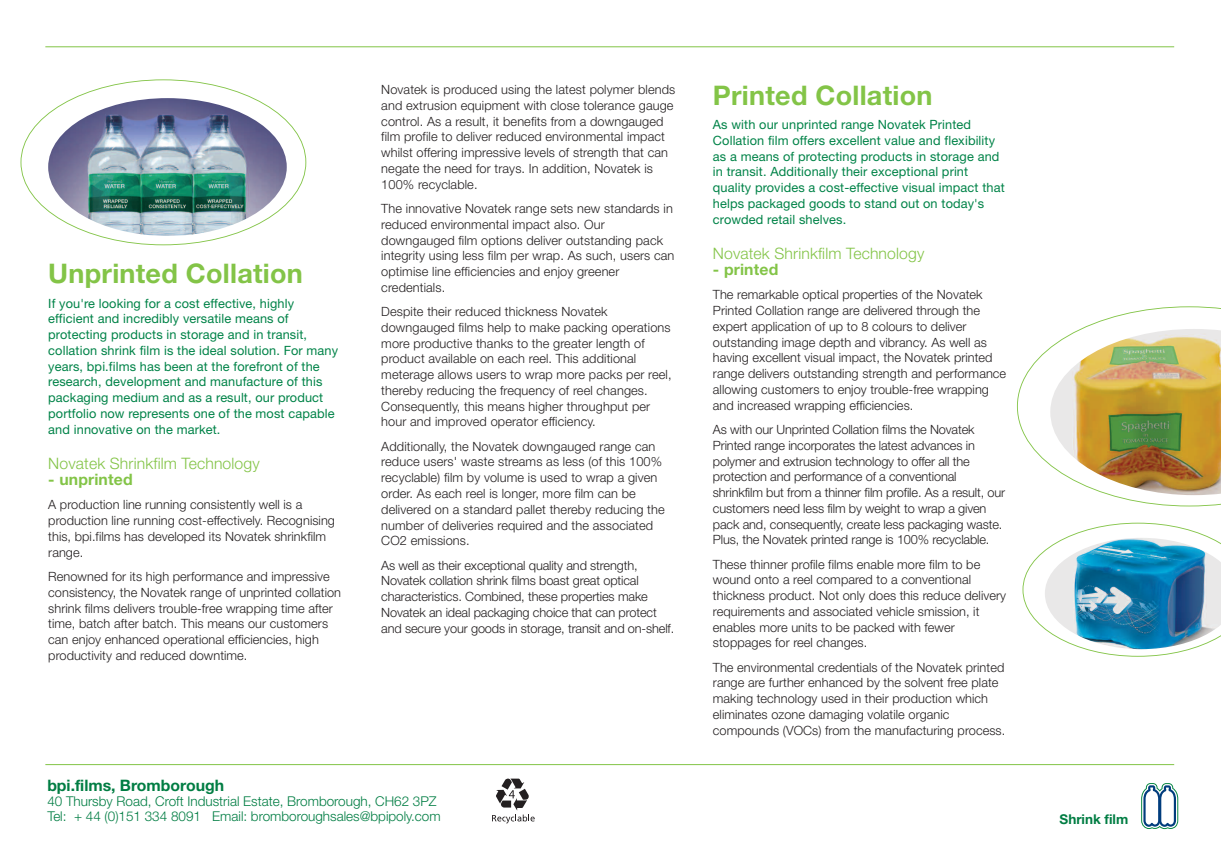
<style>
.page{position:relative;width:1221px;height:851px;background:#fff}
.page>*{position:absolute;margin:0;border:0;box-sizing:border-box;transform-origin:0 0}
.t1{font:700 27px "Helvetica Neue LT";letter-spacing:.01em;color:#83c447}
.t2{font:300 15.75px "Helvetica Neue LT";letter-spacing:.01em;color:#83c447}
.t3{font:700 15.75px "Helvetica Neue LT";color:#007d43}
.t4{font:700 15.75px "Helvetica Neue LT";letter-spacing:.01em;color:#83c447}
.t5{font:300 13.5px/15px "Helvetica Neue LT";color:#007d43}
.t6{font:700 13.5px "Helvetica Neue LT";color:#007d43}
.t7{font:300 12.75px/15.8px "Helvetica Neue LT";letter-spacing:.005em;color:#231f20}
.t8{font:12.75px/15.8px "Helvetica Neue LT";letter-spacing:.01em;color:#008348}
</style>
<div class="page">
<svg style="left:1141px;top:783px;width:37px;height:46px"></svg>
<hr style="left:45px;top:764px;width:1129px;height:1px;background:#83c447">
<hr style="left:45px;top:46px;width:1129px;height:1px;background:#83c447">
<svg style="left:1022px;top:522px;width:187px;height:134px"></svg>
<img style="left:1044px;top:537px;width:176px;height:112px">
<svg style="left:21px;top:79px;width:285px;height:166px"></svg>
<img style="left:48px;top:98px;width:239px;height:138px;border-radius:50%">
<svg style="left:1017px;top:306px;width:203px;height:200px"></svg>
<img style="left:1050px;top:329px;width:170px;height:166px">
<svg style="left:492px;top:778px;width:42px;height:45px"></svg>
<h1 class="t1" style="left:48px;top:264px;width:256px">Unprinted Collation</h1>
<p class="t8" style="left:48px;top:296px;width:291px">If you're looking for a cost effective, highly efficient and incredibly versatile means of protecting products in storage and in transit, collation shrink film is the ideal solution. For many years, bpi.films has been at the forefront of the research, development and manufacture of this packaging medium and as a result, our product portfolio now represents one of the most capable and innovative on the market.</p>
<p class="t2" style="left:48px;top:458px;width:213px">Novatek Shrinkfilm Technology</p>
<p class="t4" style="left:48px;top:474px;width:86px">- unprinted</p>
<p class="t7" style="left:48px;top:498px;width:288px">A production line running consistently well is a production line running cost-effectively. Recognising this, bpi.films has developed its Novatek shrinkfilm range.</p>
<p class="t7" style="left:48px;top:569px;width:294px">Renowned for its high performance and impressive consistency, the Novatek range of unprinted collation shrink films delivers trouble-free wrapping time after time, batch after batch. This means our customers can enjoy enhanced operational efficiencies, high productivity and reduced downtime.</p>
<p class="t7" style="left:381px;top:83px;width:295px">Novatek is produced using the latest polymer blends and extrusion equipment with close tolerance gauge control. As a result, it benefits from a downgauged film profile to deliver reduced environmental impact whilst offering impressive levels of strength that can negate the need for trays. In addition, Novatek is 100% recyclable.</p>
<p class="t7" style="left:381px;top:202px;width:295px">The innovative Novatek range sets new standards in reduced environmental impact also. Our downgauged film options deliver outstanding pack integrity using less film per wrap. As such, users can optimise line efficiencies and enjoy greener credentials.</p>
<p class="t7" style="left:381px;top:305px;width:292px">Despite their reduced thickness Novatek downgauged films help to make packing operations more productive thanks to the greater length of product available on each reel. This additional meterage allows users to wrap more packs per reel, thereby reducing the frequency of reel changes.<br>Consequently, this means higher throughput per hour and improved operator efficiency.</p>
<p class="t7" style="left:381px;top:439px;width:285px">Additionally, the Novatek downgauged range can reduce users' waste streams as less (of this 100% recyclable) film by volume is used to wrap a given order. As each reel is longer, more film can be delivered on a standard pallet thereby reducing the number of deliveries required and the associated CO2 emissions.</p>
<p class="t7" style="left:381px;top:558px;width:294px">As well as their exceptional quality and strength, Novatek collation shrink films boast great optical characteristics. Combined, these properties make Novatek an ideal packaging choice that can protect and secure your goods in storage, transit and on-shelf.</p>
<p class="t3" style="left:47px;top:779px;width:178px">bpi.films, Bromborough</p>
<p class="t5" style="left:47px;top:794px;width:395px">40 Thursby Road, Croft Industrial Estate, Bromborough, CH62 3PZ<br>Tel: + 44 (0)151 334 8091 Email: bromboroughsales@bpipoly.com</p>
<h1 class="t1" style="left:713px;top:85px;width:221px">Printed Collation</h1>
<p class="t8" style="left:713px;top:118px;width:293px">As with our unprinted range Novatek Printed Collation film offers excellent value and flexibility as a means of protecting products in storage and in transit. Additionally their exceptional print quality provides a cost-effective visual impact that helps packaged goods to stand out on today's crowded retail shelves.</p>
<p class="t2" style="left:713px;top:248px;width:213px">Novatek Shrinkfilm Technology</p>
<p class="t4" style="left:713px;top:264px;width:67px">- printed</p>
<p class="t7" style="left:713px;top:288px;width:295px">The remarkable optical properties of the Novatek Printed Collation range are delivered through the expert application of up to 8 colours to deliver outstanding image depth and vibrancy. As well as having excellent visual impact, the Novatek printed range delivers outstanding strength and performance allowing customers to enjoy trouble-free wrapping and increased wrapping efficiencies.</p>
<p class="t7" style="left:713px;top:422px;width:294px">As with our Unprinted Collation films the Novatek Printed range incorporates the latest advances in polymer and extrusion technology to offer all the protection and performance of a conventional shrinkfilm but from a thinner film profile. As a result, our customers need less film by weight to wrap a given pack and, consequently, create less packaging waste.<br>Plus, the Novatek printed range is 100% recyclable.</p>
<p class="t7" style="left:713px;top:557px;width:294px">These thinner profile films enable more film to be wound onto a reel compared to a conventional thickness product. Not only does this reduce delivery requirements and associated vehicle smission, it enables more units to be packed with fewer stoppages for reel changes.</p>
<p class="t7" style="left:713px;top:660px;width:294px">The environmental credentials of the Novatek printed range are further enhanced by the solvent free plate making technology used in their production which eliminates ozone damaging volatile organic compounds (VOCs) from the manufacturing process.</p>
<p class="t6" style="left:1059px;top:814px;width:70px">Shrink film</p>
</div>
